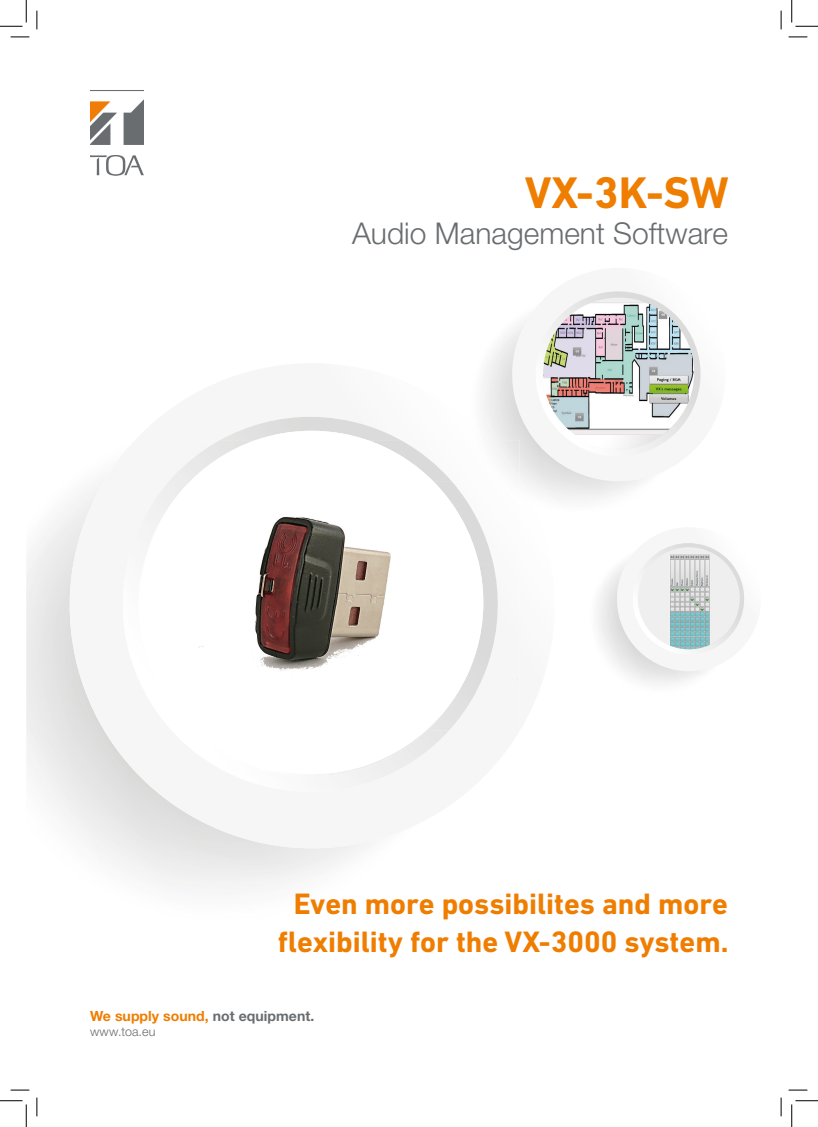
<style>
.page{position:relative;width:818px;height:1127px;background:#fff}
.page>*{position:absolute;margin:0;border:0;box-sizing:border-box;transform-origin:0 0}
.t1{font:700 45px "DIN Next W1 G";color:#ef7d00}
.t2{font:700 30px/37.5px "DIN Next W1 G";color:#ef7d00;text-align:center}
.t3{font:30px "Helvetica Neue World 45 Lt";color:#6a6d70}
.t4{font:700 14px "Helvetica Neue World 75";letter-spacing:.005em;color:#ef7d00}
.t5{font:12.5px "Helvetica Neue World 45 Lt";letter-spacing:.005em;color:#6a6d70}
.s1{color:#6a6d70}
</style>
<div class="page">
<div style="left:104px;top:396px;width:419px;height:419px;background:#f6f6f6;border-radius:50%"></div>
<img style="left:26px;top:481px;width:209px;height:408px">
<svg style="left:121px;top:481px;width:8px;height:157px"></svg>
<div style="left:140px;top:430px;width:343px;height:344px;background:#fff;border-radius:50%"></div>
<svg style="left:502px;top:314px;width:164px;height:177px"></svg>
<svg style="left:525px;top:291px;width:176px;height:175px"></svg>
<img style="left:543px;top:297px;width:151px;height:138px">
<svg style="left:610px;top:543px;width:135px;height:135px"></svg>
<img style="left:638px;top:547px;width:102px;height:102px;border-radius:51px">
<img style="left:129px;top:481px;width:12px;height:41px">
<svg style="left:221px;top:417px;width:179px;height:23px"></svg>
<img style="left:141px;top:468px;width:42px;height:20px">
<img style="left:398px;top:440px;width:53px;height:41px">
<img style="left:441px;top:481px;width:52px;height:83px">
<img style="left:129px;top:522px;width:43px;height:208px">
<img style="left:483px;top:564px;width:15px;height:112px">
<img style="left:172px;top:716px;width:11px;height:14px">
<img style="left:183px;top:440px;width:215px;height:290px">
<img style="left:397px;top:453px;width:44px;height:277px">
<img style="left:140px;top:488px;width:43px;height:228px">
<img style="left:440px;top:489px;width:43px;height:226px">
<img style="left:475px;top:440px;width:45px;height:57px">
<img style="left:90px;top:90px;width:53px;height:85px">
<svg style="left:11px;top:36px;width:18px;height:2px"></svg>
<svg style="left:788px;top:36px;width:19px;height:2px"></svg>
<svg style="left:11px;top:1089px;width:18px;height:1px"></svg>
<svg style="left:788px;top:1089px;width:19px;height:1px"></svg>
<svg style="left:36px;top:11px;width:2px;height:18px"></svg>
<svg style="left:36px;top:1097px;width:2px;height:18px"></svg>
<svg style="left:780px;top:11px;width:2px;height:18px"></svg>
<svg style="left:780px;top:1097px;width:2px;height:18px"></svg>
<svg style="left:0;top:0;width:27px;height:27px"></svg>
<svg style="left:0;top:1100px;width:27px;height:26px"></svg>
<svg style="left:791px;top:0;width:27px;height:27px"></svg>
<svg style="left:791px;top:1100px;width:27px;height:26px"></svg>
<h1 class="t1" style="left:525px;top:166px;width:206px">VX-3K-SW</h1>
<p class="t3" style="left:352px;top:216px;width:377px">Audio Management Software</p>
<p class="t2" style="left:278px;top:884px;width:452px">Even more possibilites and more flexibility for the VX-3000 system.</p>
<p class="t4" style="left:90px;top:1007px;width:226px">We supply sound, <span class="s1">not equipment.</span></p>
<p class="t5" style="left:90px;top:1024px;width:67px">www.toa.eu</p>
</div>
